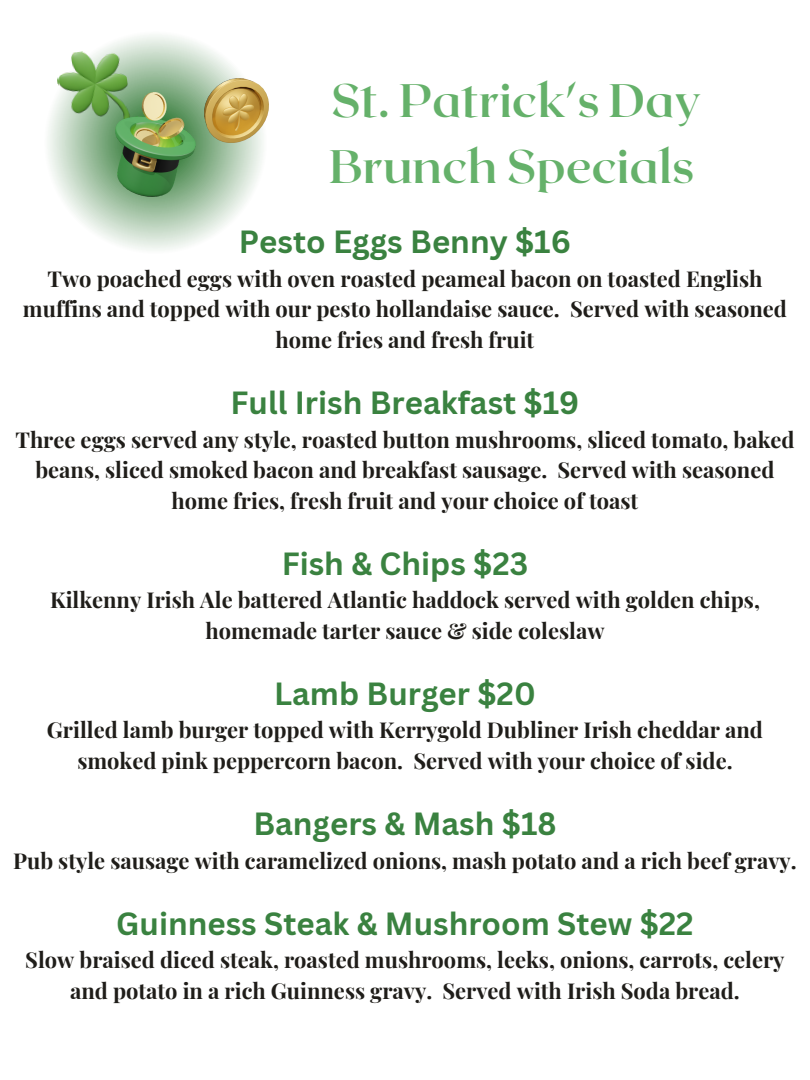
<style>
.page{position:relative;width:810px;height:1080px;background:#fff}
.page>*{position:absolute;margin:0;border:0;box-sizing:border-box;transform-origin:0 0}
.t1{font:700 46.88px/65.6px "Roxborough CF";color:#65b16a}
.t2{font:700 31.25px "Canva Sans";color:#3a8240}
.t3{font:700 21.88px/30.5px "Playfair Display";color:#1f1d19;text-align:center}
</style>
<div class="page">
<svg style="left:33px;top:20px;width:244px;height:244px"></svg>
<img style="left:54px;top:46px;width:79px;height:85px">
<img style="left:204px;top:79px;width:64px;height:63px">
<img style="left:116px;top:93px;width:80px;height:103px">
<p class="t1" style="left:329px;top:65px;width:374px">St. Patrick's Day<br>Brunch Specials</p>
<h1 class="t2" style="left:239px;top:220px;width:334px">Pesto Eggs Benny $16</h1>
<p class="t3" style="left:23px;top:263px;width:766px">Two poached eggs with oven roasted peameal bacon on toasted English muffins and topped with our pesto hollandaise sauce. Served with seasoned home fries and fresh fruit</p>
<p class="t2" style="left:231px;top:381px;width:350px">Full Irish Breakfast $19</p>
<p class="t3" style="left:15px;top:423px;width:781px">Three eggs served any style, roasted button mushrooms, sliced tomato, baked beans, sliced smoked bacon and breakfast sausage. Served with seasoned home fries, fresh fruit and your choice of toast</p>
<p class="t2" style="left:282px;top:541px;width:248px">Fish &amp; Chips $23</p>
<p class="t3" style="left:50px;top:584px;width:711px">Kilkenny Irish Ale battered Atlantic haddock served with golden chips, homemade tarter sauce &amp; side coleslaw</p>
<p class="t2" style="left:274px;top:671px;width:263px">Lamb Burger $20</p>
<p class="t3" style="left:47px;top:714px;width:718px">Grilled lamb burger topped with Kerrygold Dubliner Irish cheddar and smoked pink peppercorn bacon. Served with your choice of side.</p>
<p class="t2" style="left:253px;top:801px;width:305px">Bangers &amp; Mash $18</p>
<p class="t3" style="left:13px;top:844px;width:785px">Pub style sausage with caramelized onions, mash potato and a rich beef gravy.</p>
<p class="t2" style="left:116px;top:901px;width:579px">Guinness Steak &amp; Mushroom Stew $22</p>
<p class="t3" style="left:25px;top:944px;width:761px">Slow braised diced steak, roasted mushrooms, leeks, onions, carrots, celery and potato in a rich Guinness gravy. Served with Irish Soda bread.</p>
</div>
